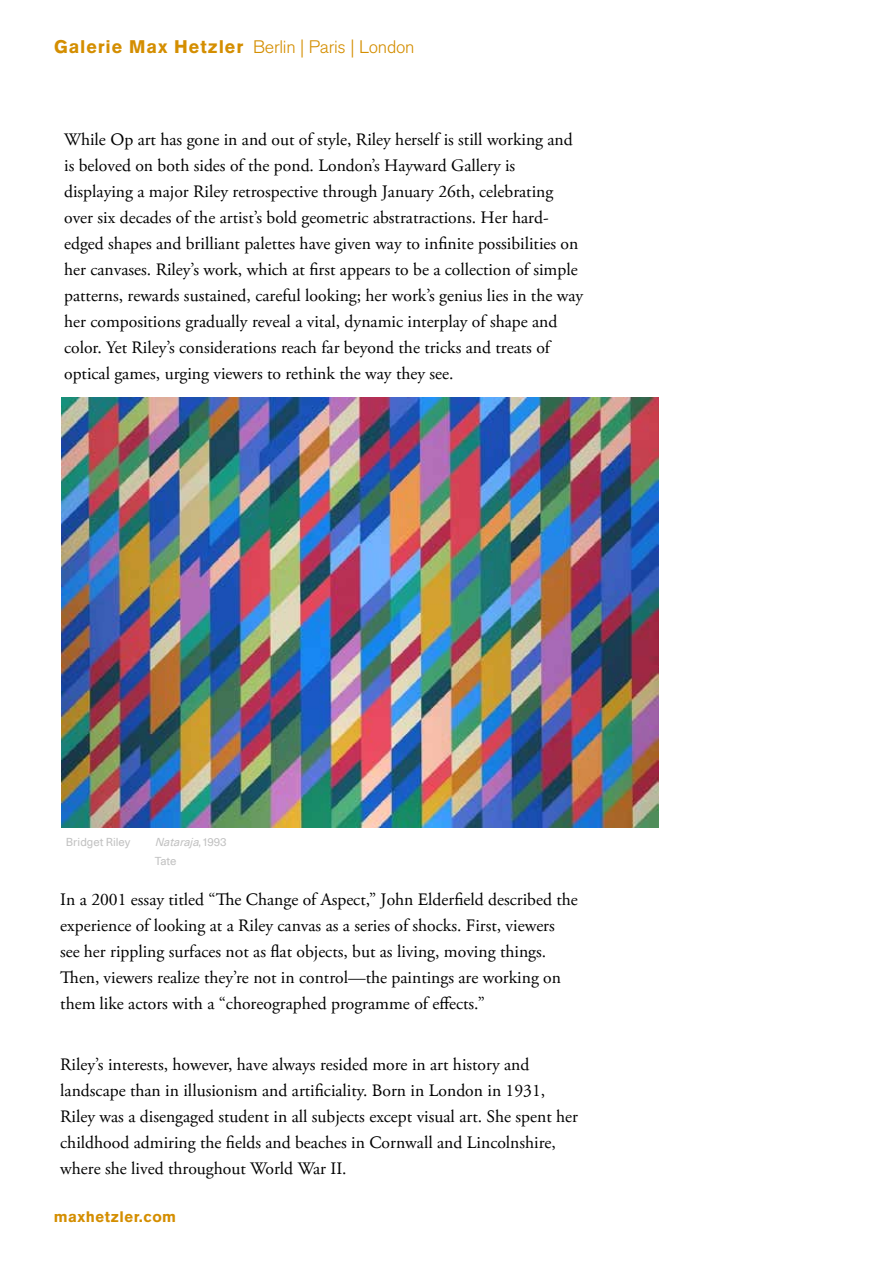
<style>
.page{position:relative;width:893px;height:1263px;background:#fff}
.page>*{position:absolute;margin:0;border:0;box-sizing:border-box;transform-origin:0 0}
.t1{font:18px "Akzidenz Grotesk BE Light Os F";letter-spacing:-.015em;color:#d48e00}
.t2{font:17.55px/26px "Adobe Garamond W08";color:#000}
.t3{font:900 15px "Akzidenz Grotesk";letter-spacing:.03em;color:#d48e00}
.t4{font:11.25px/19.4px "font 0000000023803 c 3 d";color:#c2c2c2}
.s1{font-family:"Akzidenz Grotesk";font-weight:900}
.s2{font-style:italic}
</style>
<div class="page">
<img style="left:61px;top:397px;width:597px;height:430px">
<p class="t1" style="left:54px;top:37px;width:362px"><span class="s1">Galerie Max Hetzler</span> Berlin | Paris | London</p>
<p class="t2" style="left:64px;top:127px;width:521px">While Op art has gone in and out of style, Riley herself is still working and is beloved on both sides of the pond. London’s Hayward Gallery is displaying a major Riley retrospective through January 26th, celebrating over six decades of the artist’s bold geometric abstratractions. Her hard&shy;edged shapes and brilliant palettes have given way to inDnite possibilities on her canvases. Riley’s work, which at Drst appears to be a collection of simple patterns, rewards sustained, careful looking; her work’s genius lies in the way her compositions gradually reveal a vital, dynamic interplay of shape and color. Yet Riley’s considerations reach far beyond the tricks and treats of optical games, urging viewers to rethink the way they see.</p>
<p class="t4" style="left:66px;top:831px;width:66px">Bridget Riley</p>
<p class="t4" style="left:155px;top:831px;width:73px"><span class="s2">Nataraja</span>, 1 9 9 3<br>Tate</p>
<p class="t2" style="left:60px;top:887px;width:519px">In a 2001 essay titled “Pe Change of Aspect,” John ElderDeld described the experience of looking at a Riley canvas as a series of shocks. First, viewers see her rippling surfaces not as bat objects, but as living, moving things.<br>Pen, viewers realize they’re not in control—the paintings are working on them like actors with a “choreographed programme of effects.”</p>
<p class="t2" style="left:60px;top:1052px;width:519px">Riley’s interests, however, have always resided more in art history and landscape than in illusionism and artiDciality. Born in London in 1931, Riley was a disengaged student in all subjects except visual art. She spent her childhood admiring the Delds and beaches in Cornwall and Lincolnshire, where she lived throughout World War II.</p>
<p class="t3" style="left:54px;top:1207px;width:124px">maxhetzler.com</p>
</div>
